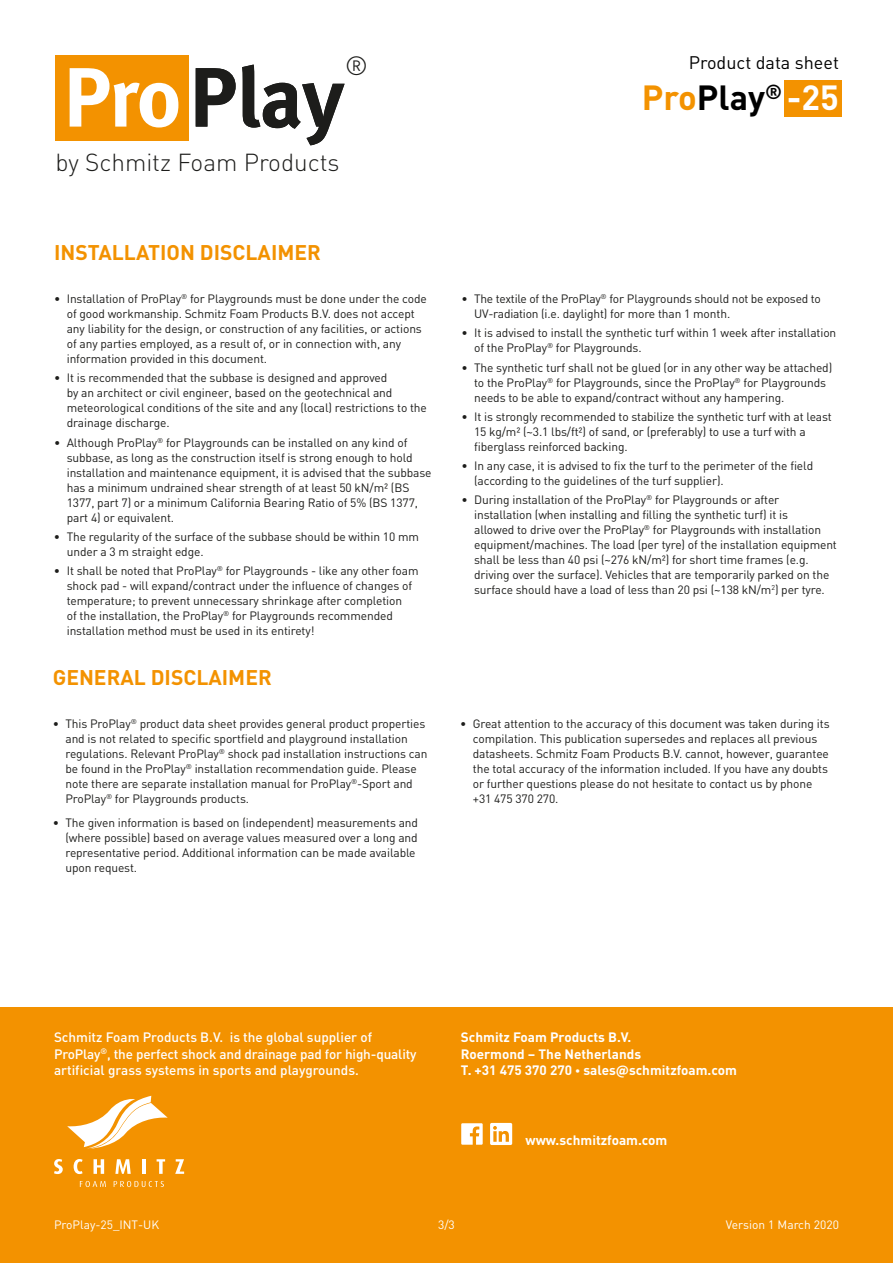
<style>
.page{position:relative;width:893px;height:1263px;background:#fff}
.page>*{position:absolute;margin:0;border:0;box-sizing:border-box;transform-origin:0 0}
.t1{font:700 34.5px "DIN";color:#000}
.t2{font:300 26.1px "DIN Pro";color:#1d1d1b}
.t3{font:300 24.3px "DIN Pro";color:#1d1d1b}
.t4{font:700 21px "DIN";color:#f39200}
.t5{font:18px "DIN";color:#000}
.t6{font:500 13.5px/16.5px "DIN Pro";color:#fff}
.t7{font:700 13.5px/16.5px "DIN Pro";color:#fff}
.t8{font:12px/15px "DIN";letter-spacing:-.01em;color:#1d1d1b}
.t9{font:12px "DIN";color:#fff}
.s1{color:#f39200}
.s2{color:#fff}
.s3{font-size:10.5px}
</style>
<div class="page">
<div style="left:784px;top:80px;width:58px;height:37px;background:#f39200"></div>
<div style="left:55px;top:55px;width:134px;height:86px;background:#f39200"></div>
<svg style="left:69px;top:68px;width:109px;height:60px"></svg>
<svg style="left:196px;top:68px;width:40px;height:59px"></svg>
<svg style="left:242px;top:65px;width:103px;height:80px"></svg>
<div style="left:0;top:1008px;width:893px;height:255px;background:#f39200"></div>
<svg style="left:461px;top:1123px;width:22px;height:22px"></svg>
<svg style="left:490px;top:1123px;width:22px;height:22px"></svg>
<svg style="left:54px;top:1159px;width:9px;height:15px"></svg>
<svg style="left:74px;top:1159px;width:9px;height:15px"></svg>
<svg style="left:94px;top:1159px;width:10px;height:15px"></svg>
<svg style="left:115px;top:1159px;width:16px;height:15px"></svg>
<hr style="left:142px;top:1159px;width:3px;height:15px;background:#fff">
<svg style="left:157px;top:1159px;width:8px;height:15px"></svg>
<svg style="left:175px;top:1159px;width:9px;height:15px"></svg>
<svg style="left:80px;top:1181px;width:26px;height:6px"></svg>
<svg style="left:114px;top:1181px;width:50px;height:6px"></svg>
<svg style="left:67px;top:1096px;width:101px;height:53px"></svg>
<h2 class="t2" style="left:345px;top:48px;width:25px">®</h2>
<h3 class="t3" style="left:55px;top:146px;width:286px">by Schmitz Foam Products</h3>
<h3 class="t4" style="left:54px;top:239px;width:268px">INSTALLATION DISCLAIMER</h3>
<p class="t8" style="left:67px;top:291px;width:362px;text-indent:-13px">• Installation of ProPlay<sup>®</sup> for Playgrounds must be done under the code of good workmanship. Schmitz Foam Products B.V. does not accept any liability for the design, or construction of any facilities, or actions of any parties employed, as a result of, or in connection with, any information provided in this document.</p>
<p class="t8" style="left:67px;top:370px;width:362px;text-indent:-13px">• It is recommended that the subbase is designed and approved<br>by an architect or civil engineer, based on the geotechnical and meteorological conditions of the site and any (local) restrictions to the drainage discharge.</p>
<p class="t8" style="left:67px;top:435px;width:366px;text-indent:-13px">• Although ProPlay<sup>®</sup> for Playgrounds can be installed on any kind of subbase, as long as the construction itself is strong enough to hold installation and maintenance equipment, it is advised that the subbase has a minimum undrained shear strength of at least 50 kN/m² (BS 1377, part 7) or a minimum California Bearing Ratio of 5% (BS 1377, part 4) or equivalent.</p>
<p class="t8" style="left:67px;top:529px;width:354px;text-indent:-13px">• The regularity of the surface of the subbase should be within 10 mm under a 3 m straight edge.</p>
<p class="t8" style="left:67px;top:563px;width:353px;text-indent:-13px">• It shall be noted that ProPlay<sup>®</sup> for Playgrounds - like any other foam shock pad - will expand/contract under the influence of changes of temperature; to prevent unnecessary shrinkage after completion<br>of the installation, the ProPlay<sup>®</sup> for Playgrounds recommended installation method must be used in its entirety!</p>
<h3 class="t4" style="left:53px;top:664px;width:221px">GENERAL DISCLAIMER</h3>
<p class="t8" style="left:65px;top:716px;width:363px;text-indent:-13px">• This ProPlay<sup>®</sup> product data sheet provides general product properties and is not related to specific sportfield and playground installation regulations. Relevant ProPlay<sup>®</sup> shock pad installation instructions can be found in the ProPlay<sup>®</sup> installation recommendation guide. Please note there are separate installation manual for ProPlay<sup>®</sup>-Sport and ProPlay<sup>®</sup> for Playgrounds products.</p>
<p class="t8" style="left:65px;top:815px;width:354px;text-indent:-13px">• The given information is based on (independent) measurements and (where possible) based on average values measured over a long and representative period. Additional information can be made available upon request.</p>
<h3 class="t5" style="left:689px;top:51px;width:152px">Product data sheet</h3>
<h1 class="t1" style="left:642px;top:75px;width:199px"><span class="s1">Pro</span>Play<sup>®</sup> <span class="s2">-25</span></h1>
<p class="t8" style="left:474px;top:291px;width:348px;text-indent:-13px">• The textile of the ProPlay<sup>®</sup> for Playgrounds should not be exposed to<br>UV-radiation (i.e. daylight) for more than 1 month.</p>
<p class="t8" style="left:474px;top:325px;width:364px;text-indent:-13px">• It is advised to install the synthetic turf within 1 week after installation of the ProPlay<sup>®</sup> for Playgrounds.</p>
<p class="t8" style="left:474px;top:360px;width:360px;text-indent:-13px">• The synthetic turf shall not be glued (or in any other way be attached) to the ProPlay<sup>®</sup> for Playgrounds, since the ProPlay<sup>®</sup> for Playgrounds needs to be able to expand/contract without any hampering.</p>
<p class="t8" style="left:474px;top:409px;width:359px;text-indent:-13px">• It is strongly recommended to stabilize the synthetic turf with at least<br>15 kg/m² (~3.1 lbs/ft²) of sand, or (preferably) to use a turf with a fiberglass reinforced backing.</p>
<p class="t8" style="left:474px;top:458px;width:341px;text-indent:-13px">• In any case, it is advised to fix the turf to the perimeter of the field (according to the guidelines of the turf supplier).</p>
<p class="t8" style="left:474px;top:492px;width:364px;text-indent:-13px">• During installation of the ProPlay<sup>®</sup> for Playgrounds or after installation (when installing and filling the synthetic turf) it is<br>allowed to drive over the ProPlay<sup>®</sup> for Playgrounds with installation equipment/machines. The load (per tyre) of the installation equipment shall be less than 40 psi (~276 kN/m²) for short time frames (e.g. driving over the surface). Vehicles that are temporarily parked on the surface should have a load of less than 20 psi (~138 kN/m<sup>2</sup>) per tyre.</p>
<p class="t8" style="left:473px;top:716px;width:358px;text-indent:-13px">• Great attention to the accuracy of this document was taken during its compilation. This publication supersedes and replaces all previous datasheets. Schmitz Foam Products B.V. cannot, however, guarantee the total accuracy of the information included. If you have any doubts or further questions please do not hesitate to contact us by phone +31 475 370 270.</p>
<p class="t6" style="left:54px;top:1028px;width:364px">Schmitz Foam Products B.V. is the global supplier of<br>ProPlay<sup>®</sup>, the perfect shock and drainage pad for high-quality artificial grass systems in sports and playgrounds.</p>
<p class="t7" style="left:461px;top:1028px;width:277px">Schmitz Foam Products B.V.<br>Roermond – The Netherlands<br>T. +31 475 370 270 <span class="s3">•</span> sales@schmitzfoam.com</p>
<p class="t7" style="left:525px;top:1131px;width:143px">www.schmitzfoam.com</p>
<p class="t9" style="left:54px;top:1217px;width:107px">ProPlay-25_INT-UK</p>
<p class="t9" style="left:438px;top:1217px;width:18px">3/3</p>
<p class="t9" style="left:726px;top:1217px;width:115px">Version 1 March 2020</p>
</div>
